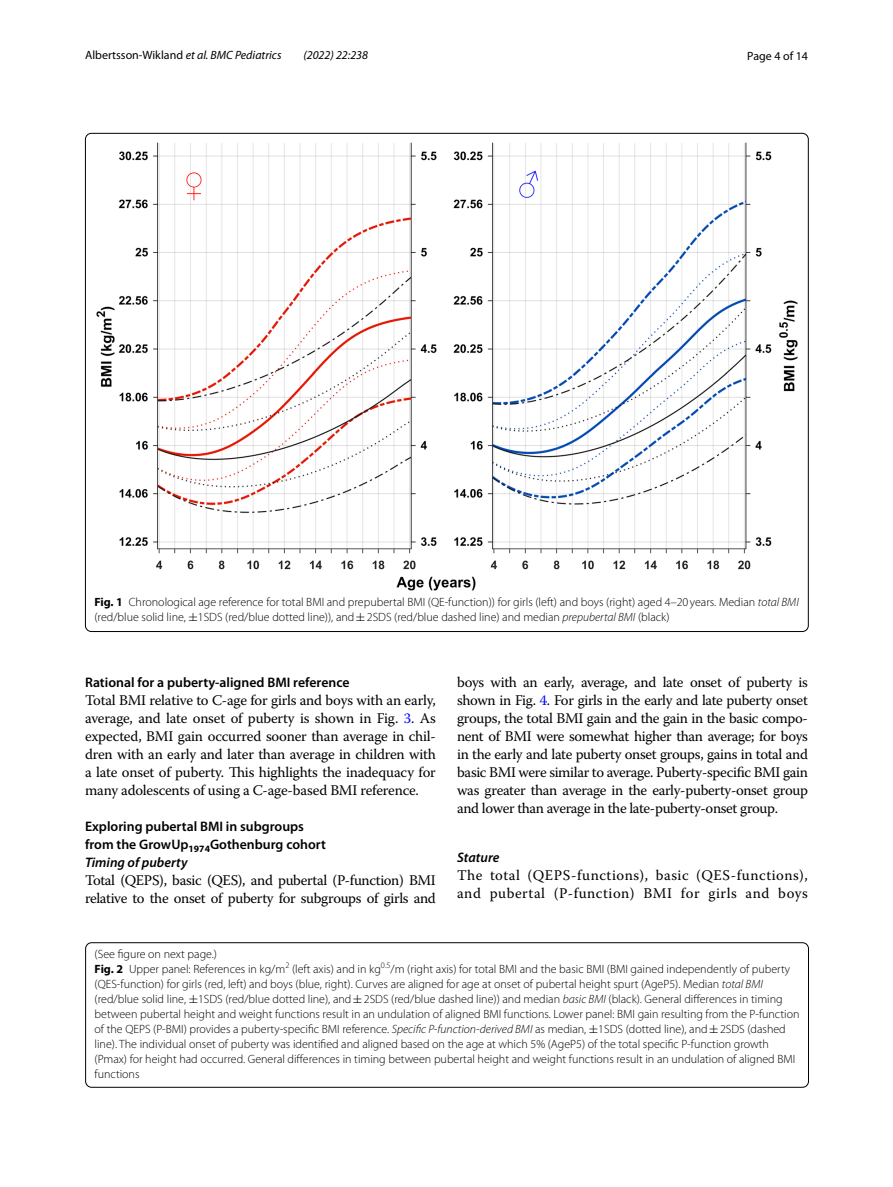
<style>
.page{position:relative;width:893px;height:1187px;background:#fff}
.page>*{position:absolute;margin:0;border:0;box-sizing:border-box;transform-origin:0 0}
.t1{font:14.7px/18px "Warnock Pro";letter-spacing:-.015em;color:#000;text-align:justify}
.t2{font:14.7px/18px "Warnock Pro";letter-spacing:.035em;color:#000}
.t3{font:600 13.8px/18px "Myriad Pro";color:#000}
.t4{font:italic 600 13.8px "Myriad Pro";color:#000}
.t5{font:300 12px/15px "Myriad Pro";color:#000}
.t6{font:12px "Myriad Pro";color:#000}
.t7{font:italic 12px "Myriad Pro";color:#000}
.s1{font-style:italic}
.s2{font-weight:700}
.s3{font-family:"MTSY";font-weight:400}
.s4{color:#00f}
</style>
<div class="page">
<img style="left:97px;top:142px;width:700px;height:449px">
<div style="left:85px;top:942px;width:724px;height:145px;border:1px solid #000;border-radius:6px"></div>
<p class="t6" style="left:85px;top:48px;width:198px">Albertsson‑Wikland <span class="s1">et al. BMC Pediatrics</span></p>
<p class="t7" style="left:303px;top:48px;width:66px">(2022) 22:238</p>
<p class="t6" style="left:747px;top:48px;width:62px">Page 4 of 14</p>
<p class="t5" style="left:94px;top:594px;width:706px"><span class="s2">Fig. 1</span> Chronological age reference for total BMI and prepubertal BMI (QE-function)) for girls (left) and boys (right) aged 4–20 years. Median <span class="s1">total BMI </span>(red/blue solid line, <span class="s3">±</span>1SDS (red/blue dotted line)), and<span class="s3">±</span>2SDS (red/blue dashed line) and median <span class="s1">prepubertal BMI</span> (black)</p>
<p class="t3" style="left:85px;top:672px;width:266px">Rational for a puberty‑aligned BMI reference</p>
<p class="t1" style="left:85px;top:690px;width:352px">Total BMI relative to C-age for girls and boys with an early, average, and late onset of puberty is shown in Fig. <span class="s4">3</span>. As expected, BMI gain occurred sooner than average in chil&shy;dren with an early and later than average in children with a late onset of puberty. This highlights the inadequacy for many adolescents of using a C-age-based BMI reference.</p>
<p class="t3" style="left:85px;top:816px;width:242px">Exploring pubertal BMI in subgroups from the GrowUp<sub>1974</sub>Gothenburg cohort<br><span class="s1">Timing of puberty</span></p>
<p class="t1" style="left:85px;top:870px;width:352px">Total (QEPS), basic (QES), and pubertal (P-function) BMI relative to the onset of puberty for subgroups of girls and</p>
<p class="t1" style="left:457px;top:672px;width:352px">boys with an early, average, and late onset of puberty is shown in Fig. <span class="s4">4</span>. For girls in the early and late puberty onset groups, the total BMI gain and the gain in the basic compo&shy;nent of BMI were somewhat higher than average; for boys in the early and late puberty onset groups, gains in total and basic BMI were similar to average. Puberty-specific BMI gain was greater than average in the early-puberty-onset group and lower than average in the late-puberty-onset group.</p>
<p class="t4" style="left:457px;top:848px;width:44px">Stature</p>
<p class="t2" style="left:457px;top:865px;width:352px">The total (QEPS-functions), basic (QES-functions), and pubertal (P-function) BMI for girls and boys</p>
<p class="t5" style="left:95px;top:946px;width:706px">(See figure on next page.)<br><span class="s2">Fig. 2</span> Upper panel: References in kg/m<sup>2</sup> (left axis) and in kg<sup>0.5</sup>/m (right axis) for total BMI and the basic BMI (BMI gained independently of puberty (QES-function) for girls (red, left) and boys (blue, right). Curves are aligned for age at onset of pubertal height spurt (AgeP5). Median <span class="s1">total BMI </span>(red/blue solid line, <span class="s3">±</span>1SDS (red/blue dotted line), and<span class="s3">±</span>2SDS (red/blue dashed line)) and median <span class="s1">basic BMI</span> (black). General differences in timing between pubertal height and weight functions result in an undulation of aligned BMI functions. Lower panel: BMI gain resulting from the P-function of the QEPS (P-BMI) provides a puberty-specific BMI reference. <span class="s1">Specific P-function-derived BMI</span> as median, <span class="s3">±</span>1SDS (dotted line), and<span class="s3">±</span>2SDS (dashed line). The individual onset of puberty was identified and aligned based on the age at which 5% (AgeP5) of the total specific P-function growth (Pmax) for height had occurred. General differences in timing between pubertal height and weight functions result in an undulation of aligned BMI functions</p>
</div>
